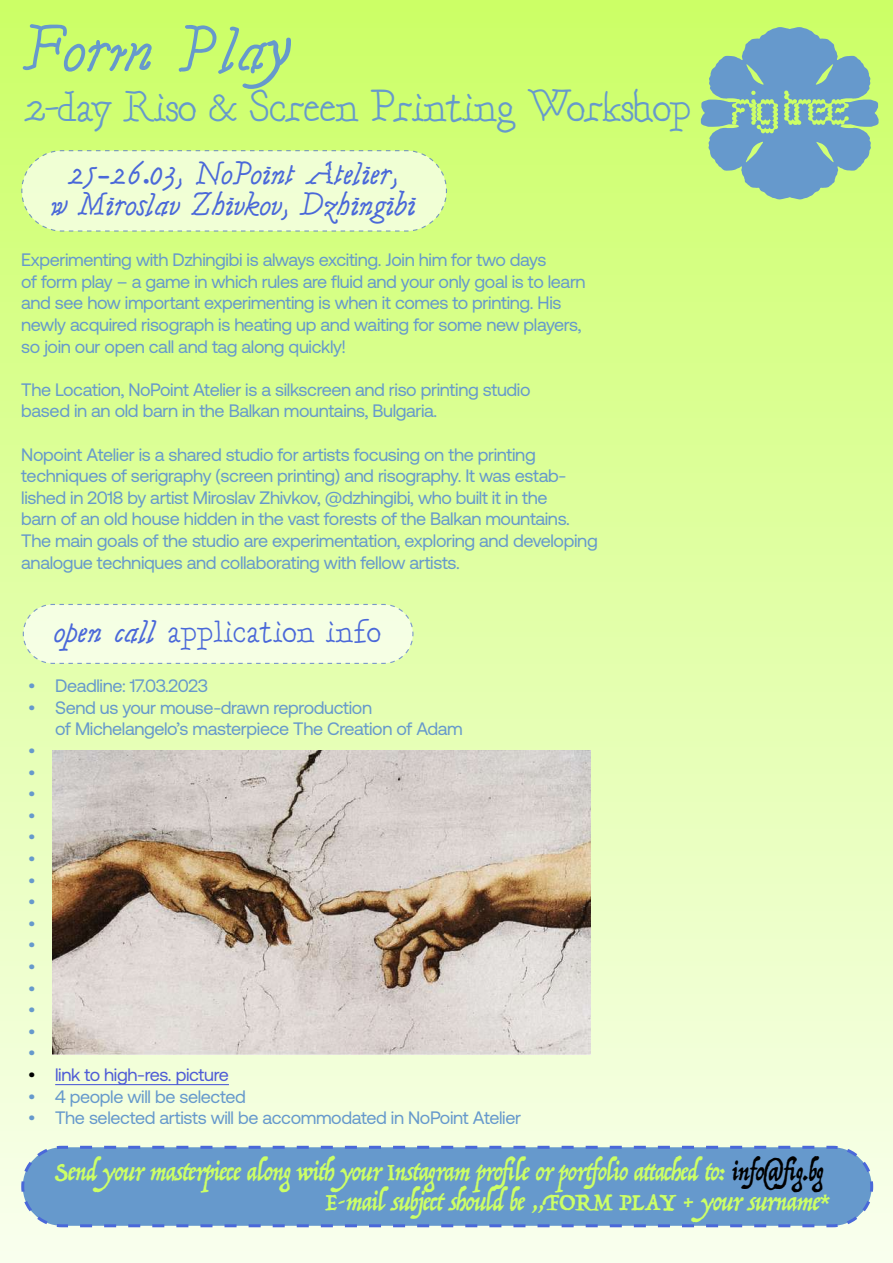
<style>
.page{position:relative;width:893px;height:1263px;background:#fff}
.page>*{position:absolute;margin:0;border:0;box-sizing:border-box;transform-origin:0 0}
.t1{font:italic 66px "Garamondt";letter-spacing:-.02em;color:#69c}
.t2{font:43.5px "Garamondt";letter-spacing:-.05em;color:#69c}
.t3{font:italic 33px/30.6px "Garamondt";letter-spacing:-.02em;color:#4a68d9;text-align:center}
.t4{font:33px "Garamondt";letter-spacing:-.02em;color:#4a68d9}
.t5{font:27px/30px "Trattatello";letter-spacing:-.025em;color:#cf6;text-align:right}
.t6{font:18px/21.6px "Aeonik Pro";letter-spacing:-.02em;color:#69c}
.t7{font:18px "Aeonik Pro";letter-spacing:-.02em;color:#4f5cd6}
.s1{font-style:italic}
.s2{color:#000}
</style>
<div class="page">
<div style="left:0;top:0;width:893px;height:1263px;background:linear-gradient(to bottom,#cbff65,#f9ffee)"></div>
<svg style="left:701px;top:27px;width:178px;height:173px;background:#8abcac"></svg>
<svg style="left:21px;top:150px;width:427px;height:82px;background:#ecfdcf"></svg>
<svg style="left:22px;top:603px;width:392px;height:61px;background:#f1fcdf"></svg>
<hr style="left:55px;top:1084px;width:174px;height:1px;background:#4f5cd6">
<svg style="left:20px;top:1144px;width:855px;height:85px;background:#709fce"></svg>
<img style="left:52px;top:750px;width:538px;height:304px">
<h1 class="t1" style="left:23px;top:4px;width:270px">Form Play</h1>
<h2 class="t2" style="left:23px;top:79px;width:671px">2-day Riso &amp; Screen Printing Workshop</h2>
<h3 class="t3" style="left:51px;top:158px;width:367px">25-26.03, NoPoint Atelier,<br>w Miroslav Zhivkov, Dzhingibi</h3>
<p class="t6" style="left:21px;top:249px;width:566px">Experimenting with Dzhingibi is always exciting. Join him for two days<br>of form play – a game in which rules are fluid and your only goal is to learn and see how important experimenting is when it comes to printing. His newly acquired risograph is heating up and waiting for some new players, so join our open call and tag along quickly!</p>
<p class="t6" style="left:21px;top:379px;width:511px">The Location, NoPoint Atelier is a silkscreen and riso printing studio based in an old barn in the Balkan mountains, Bulgaria.</p>
<p class="t6" style="left:21px;top:443px;width:578px">Nopoint Atelier is a shared studio for artists focusing on the printing techniques of serigraphy (screen printing) and risography. It was estab&shy;lished in 2018 by artist Miroslav Zhivkov, @dzhingibi, who built it in the<br>barn of an old house hidden in the vast forests of the Balkan mountains.<br>The main goals of the studio are experimentation, exploring and developing analogue techniques and collaborating with fellow artists.</p>
<h3 class="t4" style="left:54px;top:610px;width:329px"><span class="s1">open call</span> application info</h3>
<p class="t6" style="left:28px;top:675px;width:181px">• Deadline: 17.03.2023</p>
<p class="t6" style="left:28px;top:697px;width:345px">• Send us your mouse-drawn reproduction</p>
<p class="t6" style="left:55px;top:718px;width:409px">of Michelangelo’s masterpiece The Creation of Adam</p>
<p class="t6" style="left:28px;top:740px;width:9px">•</p>
<p class="t6" style="left:28px;top:761px;width:9px">•</p>
<p class="t6" style="left:28px;top:783px;width:9px">•</p>
<p class="t6" style="left:28px;top:805px;width:9px">•</p>
<p class="t6" style="left:28px;top:826px;width:9px">•</p>
<p class="t6" style="left:28px;top:848px;width:9px">•</p>
<p class="t6" style="left:28px;top:869px;width:9px">•</p>
<p class="t6" style="left:28px;top:891px;width:9px">•</p>
<p class="t6" style="left:28px;top:913px;width:9px">•</p>
<p class="t6" style="left:28px;top:934px;width:9px">•</p>
<p class="t6" style="left:28px;top:956px;width:9px">•</p>
<p class="t6" style="left:28px;top:977px;width:9px">•</p>
<p class="t6" style="left:28px;top:999px;width:9px">•</p>
<p class="t6" style="left:28px;top:1021px;width:9px">•</p>
<p class="t6" style="left:28px;top:1042px;width:9px">•</p>
<p class="t7" style="left:28px;top:1065px;width:202px"><span class="s2">•</span> link to high-res. picture</p>
<p class="t6" style="left:28px;top:1085px;width:219px">• 4 people will be selected</p>
<p class="t6" style="left:28px;top:1107px;width:494px">• The selected artists will be accommodated in NoPoint Atelier</p>
<h3 class="t5" style="left:55px;top:1156px;width:778px">Send your masterpiece along with your Instagram profile or portfolio attached to: <span class="s2">info@fig.bg<br></span>E-mail subject should be „FORM PLAY + your surname*</h3>
</div>
